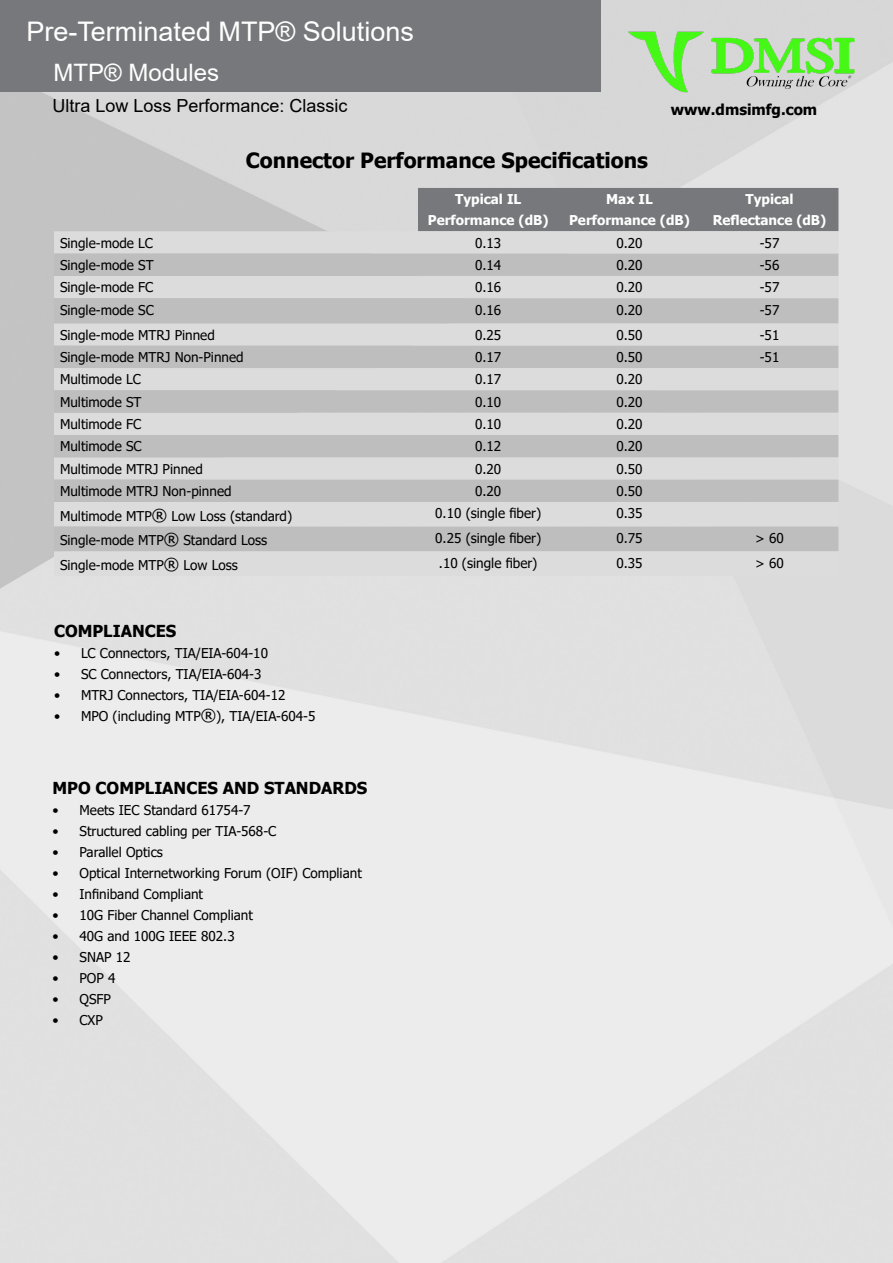
<style>
.page{position:relative;width:893px;height:1263px;background:#fff}
.page>*{position:absolute;margin:0;border:0;box-sizing:border-box;transform-origin:0 0}
.t1{font:27px "Arial";color:#fff}
.t2{font:24px "Arial";color:#fff}
.t3{font:700 21px "Tahoma";color:#000}
.t4{font:18px "Arial";color:#000}
.t5{font:700 16.5px "Tahoma";color:#000}
.t6{font:700 15px "Tahoma";color:#000}
.t7{font:13.5px "Tahoma";color:#000}
.t8{font:700 13.5px/21px "Tahoma";color:#fff;text-align:center}
.s1{font-size:16.5px}
</style>
<div class="page">
<img style="left:625px;top:30px;width:233px;height:63px">
<div style="left:0;top:0;width:601px;height:92px;background:#77787b"></div>
<div style="left:418px;top:188px;width:420px;height:43px;background:#77787b"></div>
<div style="left:54px;top:231px;width:784px;height:345px;background:#dcdcdc"></div>
<div style="left:54px;top:254px;width:784px;height:22px;background:#bebebe"></div>
<div style="left:54px;top:298px;width:784px;height:25px;background:#bebebe"></div>
<div style="left:54px;top:346px;width:784px;height:22px;background:#bebebe"></div>
<div style="left:54px;top:390px;width:784px;height:23px;background:#bebebe"></div>
<div style="left:54px;top:435px;width:784px;height:22px;background:#bebebe"></div>
<div style="left:54px;top:480px;width:784px;height:22px;background:#bebebe"></div>
<div style="left:54px;top:527px;width:784px;height:24px;background:#bebebe"></div>
<h1 class="t1" style="left:26px;top:13px;width:389px">Pre-Terminated MTP® Solutions</h1>
<h2 class="t2" style="left:53px;top:56px;width:167px">MTP® Modules</h2>
<h3 class="t4" style="left:52px;top:93px;width:297px">Ultra Low Loss Performance: Classic</h3>
<p class="t3" style="left:246px;top:145px;width:404px">Connector Performance Specifications</p>
<p class="t8" style="left:428px;top:189px;width:122px">Typical IL<br>Performance (dB)</p>
<p class="t8" style="left:569px;top:189px;width:122px">Max IL<br>Performance (dB)</p>
<p class="t8" style="left:713px;top:189px;width:115px">Typical<br>Reflectance (dB)</p>
<p class="t7" style="left:60px;top:234px;width:94px">Single-mode LC</p>
<p class="t7" style="left:475px;top:234px;width:28px">0.13</p>
<p class="t7" style="left:616px;top:234px;width:28px">0.20</p>
<p class="t7" style="left:760px;top:234px;width:21px">-57</p>
<p class="t7" style="left:60px;top:256px;width:95px">Single-mode ST</p>
<p class="t7" style="left:475px;top:256px;width:28px">0.14</p>
<p class="t7" style="left:616px;top:256px;width:28px">0.20</p>
<p class="t7" style="left:760px;top:256px;width:21px">-56</p>
<p class="t7" style="left:60px;top:278px;width:95px">Single-mode FC</p>
<p class="t7" style="left:475px;top:278px;width:28px">0.16</p>
<p class="t7" style="left:616px;top:278px;width:28px">0.20</p>
<p class="t7" style="left:760px;top:278px;width:21px">-57</p>
<p class="t7" style="left:60px;top:301px;width:95px">Single-mode SC</p>
<p class="t7" style="left:475px;top:301px;width:28px">0.16</p>
<p class="t7" style="left:616px;top:301px;width:28px">0.20</p>
<p class="t7" style="left:760px;top:301px;width:21px">-57</p>
<p class="t7" style="left:60px;top:326px;width:156px">Single-mode MTRJ Pinned</p>
<p class="t7" style="left:475px;top:326px;width:28px">0.25</p>
<p class="t7" style="left:616px;top:326px;width:28px">0.50</p>
<p class="t7" style="left:760px;top:326px;width:21px">-51</p>
<p class="t7" style="left:60px;top:348px;width:185px">Single-mode MTRJ Non-Pinned</p>
<p class="t7" style="left:475px;top:348px;width:28px">0.17</p>
<p class="t7" style="left:616px;top:348px;width:28px">0.50</p>
<p class="t7" style="left:760px;top:348px;width:21px">-51</p>
<p class="t7" style="left:60px;top:370px;width:82px">Multimode LC</p>
<p class="t7" style="left:475px;top:370px;width:28px">0.17</p>
<p class="t7" style="left:616px;top:370px;width:28px">0.20</p>
<p class="t7" style="left:60px;top:393px;width:83px">Multimode ST</p>
<p class="t7" style="left:475px;top:393px;width:28px">0.10</p>
<p class="t7" style="left:616px;top:393px;width:28px">0.20</p>
<p class="t7" style="left:60px;top:415px;width:83px">Multimode FC</p>
<p class="t7" style="left:475px;top:415px;width:28px">0.10</p>
<p class="t7" style="left:616px;top:415px;width:28px">0.20</p>
<p class="t7" style="left:60px;top:437px;width:83px">Multimode SC</p>
<p class="t7" style="left:475px;top:437px;width:28px">0.12</p>
<p class="t7" style="left:616px;top:437px;width:28px">0.20</p>
<p class="t7" style="left:60px;top:460px;width:144px">Multimode MTRJ Pinned</p>
<p class="t7" style="left:475px;top:460px;width:28px">0.20</p>
<p class="t7" style="left:616px;top:460px;width:28px">0.50</p>
<p class="t7" style="left:60px;top:482px;width:173px">Multimode MTRJ Non-pinned</p>
<p class="t7" style="left:475px;top:482px;width:28px">0.20</p>
<p class="t7" style="left:616px;top:482px;width:28px">0.50</p>
<p class="t7" style="left:60px;top:507px;width:234px">Multimode MTP<span class="s1">®</span> Low Loss (standard)</p>
<p class="t7" style="left:435px;top:504px;width:107px">0.10 (single fiber)</p>
<p class="t7" style="left:616px;top:504px;width:28px">0.35</p>
<p class="t7" style="left:60px;top:531px;width:209px">Single-mode MTP<span class="s1">®</span> Standard Loss</p>
<p class="t7" style="left:435px;top:529px;width:107px">0.25 (single fiber)</p>
<p class="t7" style="left:617px;top:529px;width:27px">0.75</p>
<p class="t7" style="left:755px;top:529px;width:30px">&gt; 60</p>
<p class="t7" style="left:60px;top:556px;width:179px">Single-mode MTP<span class="s1">®</span> Low Loss</p>
<p class="t7" style="left:439px;top:553px;width:100px">.10 (single fiber)</p>
<p class="t7" style="left:616px;top:553px;width:28px">0.35</p>
<p class="t7" style="left:755px;top:553px;width:30px">&gt; 60</p>
<p class="t6" style="left:671px;top:99px;width:148px">www.dmsimfg.com</p>
<p class="t5" style="left:54px;top:619px;width:124px">COMPLIANCES</p>
<p class="t7" style="left:54px;top:644px;width:216px">• LC Connectors, TIA/EIA-604-10</p>
<p class="t7" style="left:54px;top:665px;width:209px">• SC Connectors, TIA/EIA-604-3</p>
<p class="t7" style="left:54px;top:686px;width:233px">• MTRJ Connectors, TIA/EIA-604-12</p>
<p class="t7" style="left:54px;top:707px;width:263px">• MPO (including MTP<span class="s1">®</span>), TIA/EIA-604-5</p>
<p class="t5" style="left:52px;top:777px;width:316px">MPO COMPLIANCES AND STANDARDS</p>
<p class="t7" style="left:52px;top:801px;width:200px">• Meets IEC Standard 61754-7</p>
<p class="t7" style="left:52px;top:822px;width:225px">• Structured cabling per TIA-568-C</p>
<p class="t7" style="left:52px;top:843px;width:112px">• Parallel Optics</p>
<p class="t7" style="left:52px;top:864px;width:311px">• Optical Internetworking Forum (OIF) Compliant</p>
<p class="t7" style="left:52px;top:885px;width:152px">• Infiniband Compliant</p>
<p class="t7" style="left:52px;top:906px;width:202px">• 10G Fiber Channel Compliant</p>
<p class="t7" style="left:52px;top:927px;width:184px">• 40G and 100G IEEE 802.3</p>
<p class="t7" style="left:52px;top:948px;width:80px">• SNAP 12</p>
<p class="t7" style="left:52px;top:969px;width:65px">• POP 4</p>
<p class="t7" style="left:52px;top:990px;width:60px">• QSFP</p>
<p class="t7" style="left:52px;top:1011px;width:52px">• CXP</p>
</div>
